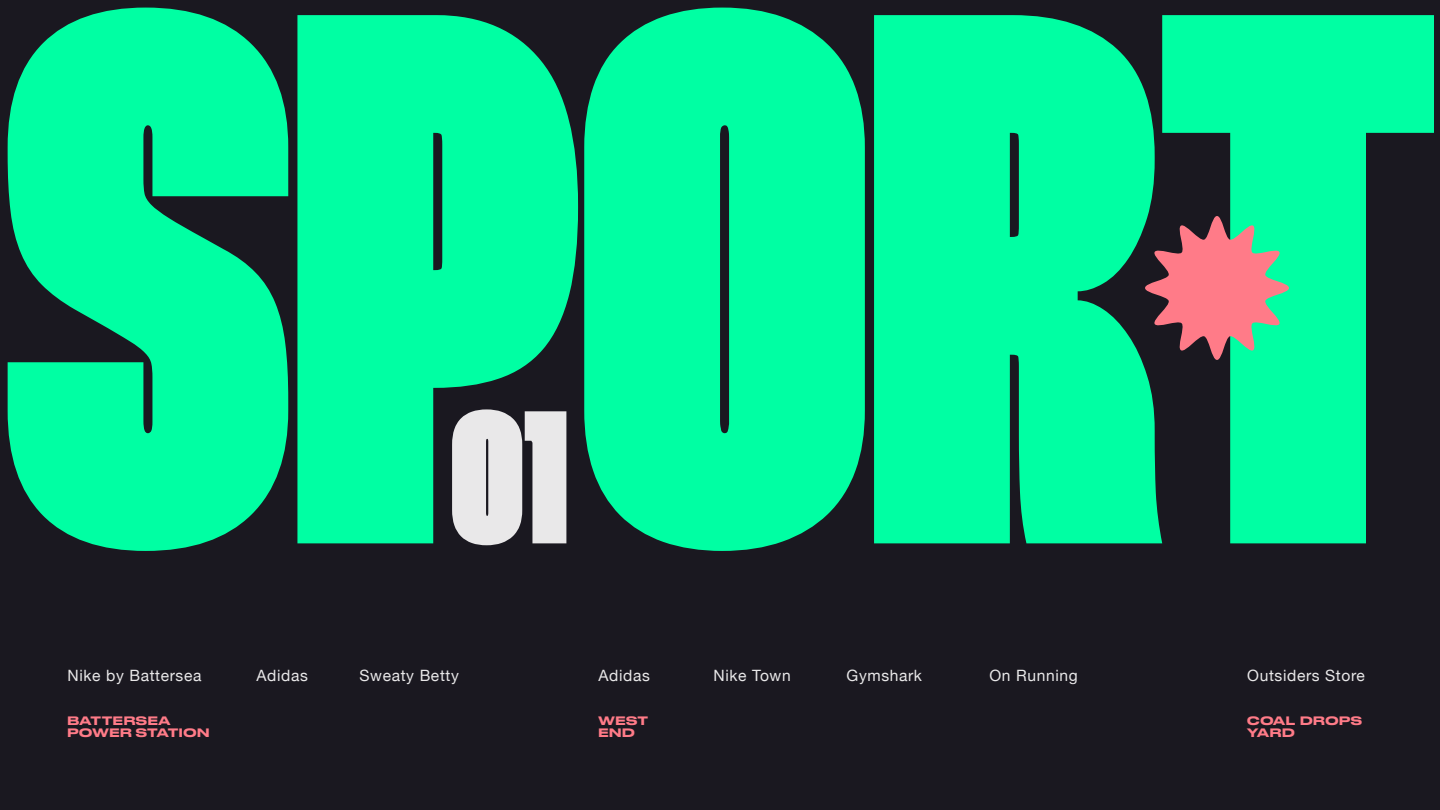
<style>
.page{position:relative;width:1440px;height:810px;background:#1a1820}
.page>*{position:absolute;margin:0;border:0;box-sizing:border-box;transform-origin:0 0}
.t1{font:900 754.72px "Thunder";color:#00ffa3}
.t2{font:900 188.7px "Thunder";color:#e9e8e9}
.t3{font:15.6px "Helvetica Neue";letter-spacing:.04em;color:#e9e8e9}
.t4{font:500 11.48px/12.3px "Druk Wide";letter-spacing:.05em;color:#ff7b88}
</style>
<div class="page">
<svg style="left:1145px;top:216px;width:144px;height:144px"></svg>
<p class="t1" style="left:3px;top:-134px;width:1435px">SPORT</p>
<p class="t2" style="left:451px;top:374px;width:118px">01</p>
<p class="t3" style="left:68px;top:664px;width:135px">Nike by Battersea</p>
<p class="t3" style="left:256px;top:664px;width:53px">Adidas</p>
<p class="t3" style="left:360px;top:664px;width:101px">Sweaty Betty</p>
<p class="t4" style="left:68px;top:713px;width:143px">BATTERSEA<br>POWER STATION</p>
<p class="t3" style="left:598px;top:664px;width:53px">Adidas</p>
<p class="t3" style="left:714px;top:664px;width:79px">Nike Town</p>
<p class="t3" style="left:847px;top:664px;width:77px">Gymshark</p>
<p class="t3" style="left:989px;top:664px;width:90px">On Running</p>
<p class="t4" style="left:598px;top:713px;width:51px">WEST<br>END</p>
<p class="t3" style="left:1247px;top:664px;width:119px">Outsiders Store</p>
<p class="t4" style="left:1247px;top:713px;width:116px">COAL DROPS<br>YARD</p>
</div>
